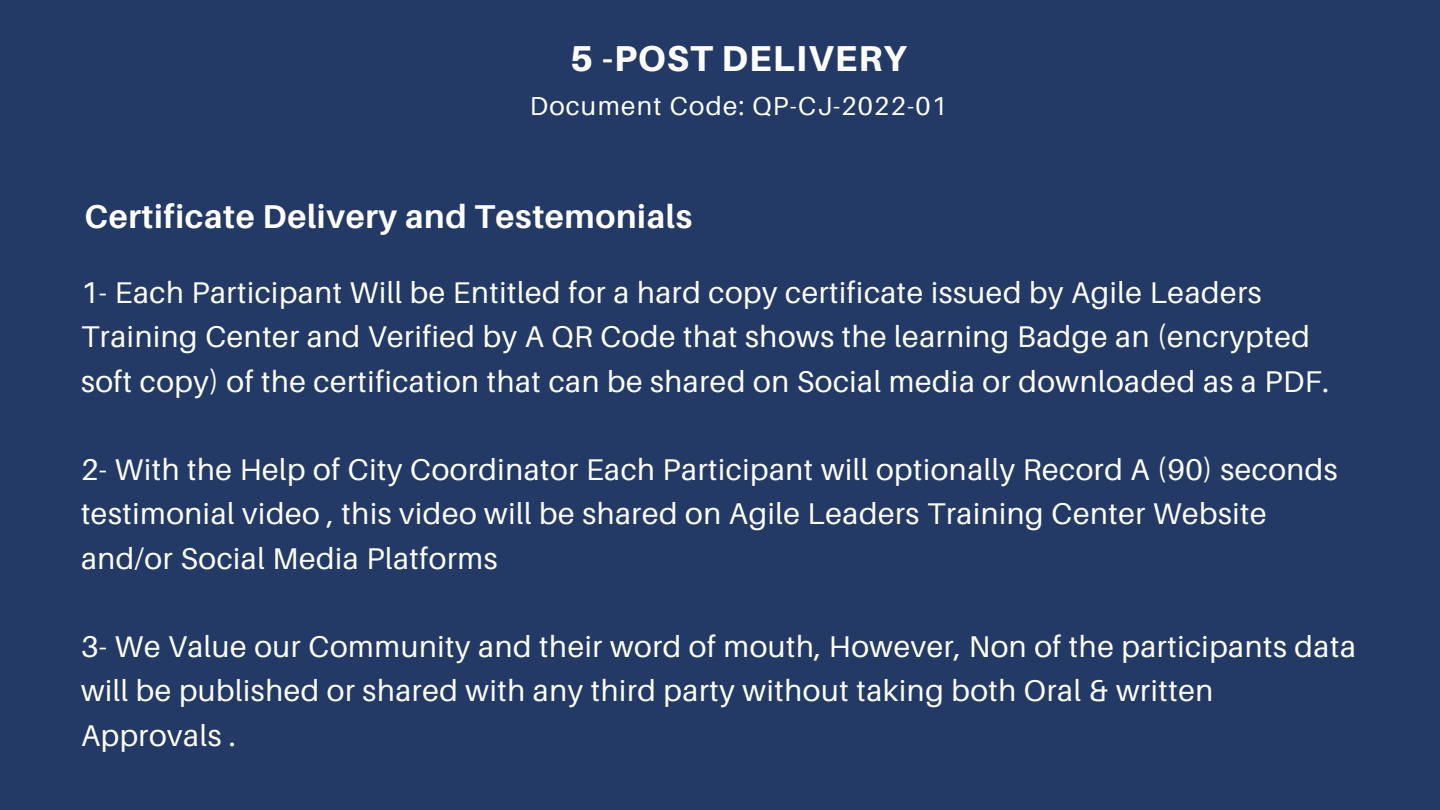
<style>
.page{position:relative;width:1440px;height:810px;background:#223a65}
.page>*{position:absolute;margin:0;border:0;box-sizing:border-box;transform-origin:0 0}
.t1{font:800 36px "Aileron";letter-spacing:.03em;color:#fff}
.t2{font:700 33px "Aileron";letter-spacing:.02em;color:#fff}
.t3{font:30px/44.2px "Aileron";letter-spacing:.02em;color:#fff}
.t4{font:26px "Aileron";letter-spacing:.05em;color:#fff}
</style>
<div class="page">
<h1 class="t1" style="left:570px;top:36px;width:338px">5 -POST DELIVERY</h1>
<p class="t4" style="left:530px;top:90px;width:419px">Document Code: QP-CJ-2022-01</p>
<h3 class="t2" style="left:84px;top:196px;width:609px">Certificate Delivery and Testemonials</h3>
<h2 class="t3" style="left:81px;top:270px;width:1250px">1- Each Participant Will be Entitled for a hard copy certificate issued by Agile Leaders<br>Training Center and Verified by A QR Code that shows the learning Badge an (encrypted soft copy) of the certification that can be shared on Social media or downloaded as a PDF.</h2>
<h3 class="t3" style="left:81px;top:447px;width:1258px">2- With the Help of City Coordinator Each Participant will optionally Record A (90) seconds testimonial video , this video will be shared on Agile Leaders Training Center Website and/or Social Media Platforms</h3>
<h3 class="t3" style="left:81px;top:624px;width:1277px">3- We Value our Community and their word of mouth, However, Non of the participants data will be published or shared with any third party without taking both Oral &amp; written<br>Approvals .</h3>
</div>
